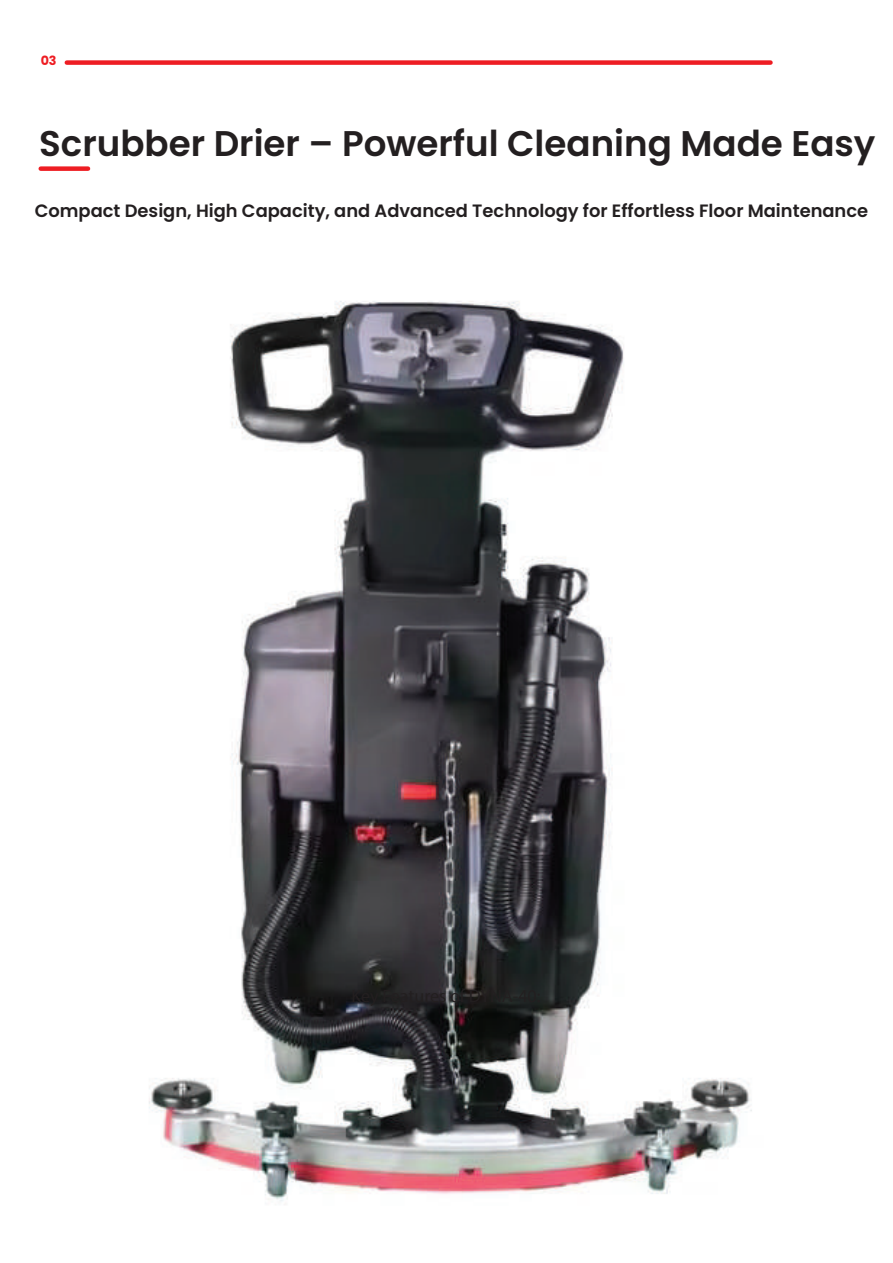
<style>
.page{position:relative;width:893px;height:1263px;background:#fff}
.page>*{position:absolute;margin:0;border:0;box-sizing:border-box;transform-origin:0 0}
.t1{font:600 35.7px "Poppins";color:#231f20}
.t2{font:600 17.85px "Poppins";color:#231f20}
.t3{font:700 12.75px "Poppins";color:#ee1d23}
</style>
<div class="page">
<div style="left:67px;top:60px;width:703px;height:5px;background:#ee1d23"></div>
<div style="left:41px;top:166px;width:47px;height:5px;background:#ee1d23"></div>
<img style="left:149px;top:301px;width:603px;height:901px">
<p class="t3" style="left:41px;top:53px;width:17px">03</p>
<h1 class="t1" style="left:39px;top:123px;width:838px">Scrubber Drier – Powerful Cleaning Made Easy</h1>
<p class="t2" style="left:35px;top:200px;width:835px">Compact Design, High Capacity, and Advanced Technology for Effortless Floor Maintenance</p>
</div>
